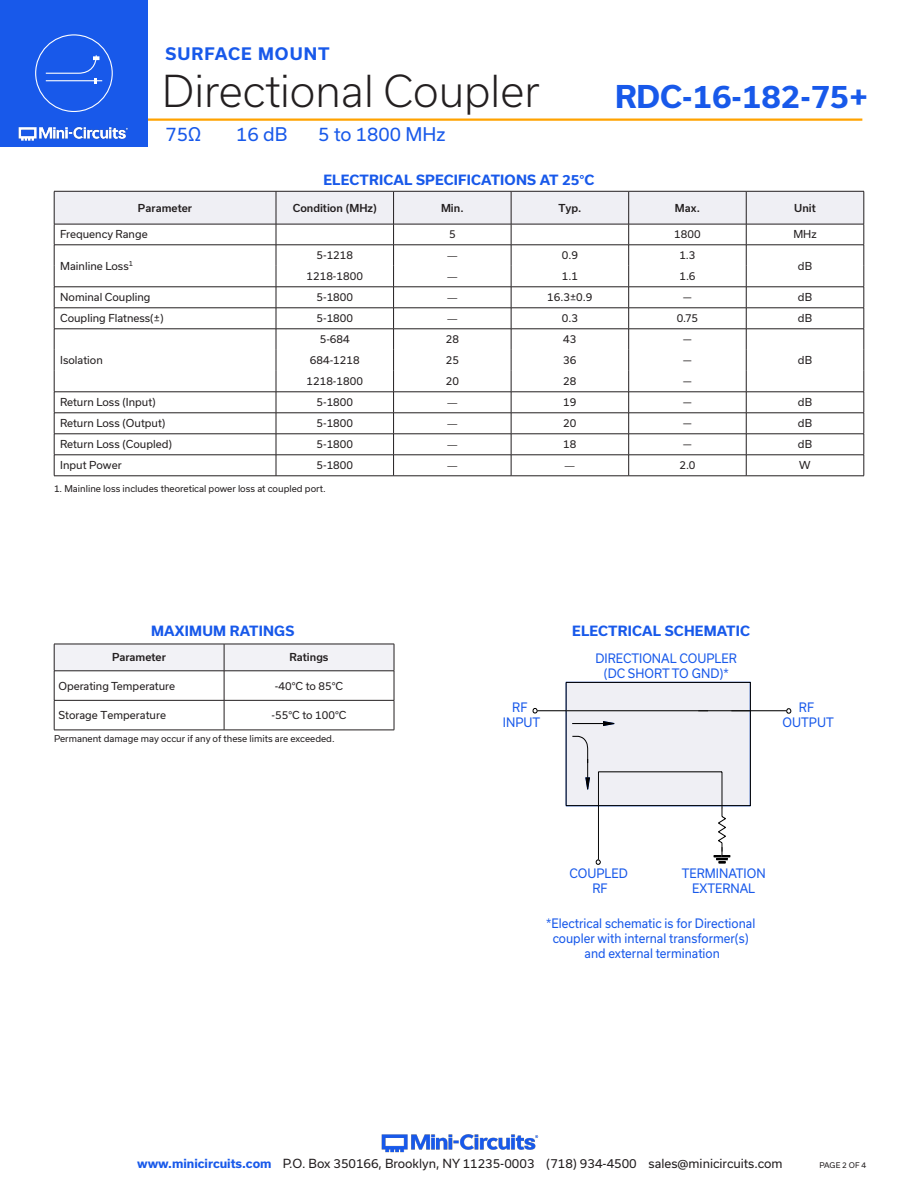
<style>
.page{position:relative;width:918px;height:1188px;background:#fff}
.page>*{position:absolute;margin:0;border:0;box-sizing:border-box;transform-origin:0 0}
.t1{font:300 42px "Usual";color:#231f20}
.t2{font:700 30px "Usual";color:#1859ea}
.t3{font:18px "Usual";color:#1859ea}
.t4{font:700 16.5px "Usual";letter-spacing:.065em;color:#1859ea}
.Blue_Headers{font:700 13.5px "Usual";letter-spacing:.015em;color:#1859ea}
.t5{font:12.45px/15px "Usual";color:#1859ea;text-align:center;scale:.93 1}
.t6{font:12px "Usual";color:#231f20}
.Table_Body_Center{font:10.5px "Usual";color:#231f20}
.Table_Body_Left_Just{font:10.5px "Usual";color:#231f20}
.Table_Header_Center{font:500 10.5px "Usual";color:#231f20}
.t7{font:10.5px "Myriad Pro";color:#231f20}
.Notes{font:9px "Usual";color:#231f20}
.t8{font:7.5px "Usual";color:#231f20}
.s1{font-weight:700;color:#1859ea}
</style>
<div class="page">
<hr style="left:130px;top:118px;width:732px;height:3px;background:#ffa300">
<div style="left:0;top:0;width:147px;height:147px;background:#1859ea"></div>
<hr style="left:917px;top:0;width:1px;height:147px;background:#1859ea">
<img style="left:18px;top:126px;width:110px;height:15px">
<div style="left:35px;top:34px;width:78px;height:78px;border:1px solid #fff;border-radius:50%"></div>
<hr style="left:46px;top:80px;width:56px;height:1px;background:#fff">
<svg style="left:45px;top:55px;width:54px;height:28px"></svg>
<img style="left:381px;top:1134px;width:158px;height:19px">
<hr style="left:629px;top:476px;width:117px;height:1px;background:#231f20">
<svg style="left:54px;top:191px;width:811px;height:285px"></svg>
<hr style="left:54px;top:476px;width:222px;height:1px;background:#231f20">
<hr style="left:276px;top:476px;width:118px;height:1px;background:#231f20">
<hr style="left:394px;top:476px;width:117px;height:1px;background:#231f20">
<hr style="left:511px;top:476px;width:118px;height:1px;background:#231f20">
<hr style="left:746px;top:476px;width:118px;height:1px;background:#231f20">
<svg style="left:54px;top:644px;width:341px;height:86px"></svg>
<hr style="left:54px;top:730px;width:170px;height:1px;background:#231f20">
<hr style="left:224px;top:730px;width:170px;height:1px;background:#231f20">
<svg style="left:532px;top:681px;width:260px;height:184px"></svg>
<h3 class="t4" style="left:166px;top:45px;width:166px">SURFACE MOUNT</h3>
<h1 class="t1" style="left:162px;top:67px;width:379px">Directional Coupler</h1>
<h3 class="t3" style="left:166px;top:124px;width:37px">75Ω</h3>
<h3 class="t3" style="left:236px;top:124px;width:53px">16 dB</h3>
<h3 class="t3" style="left:318px;top:124px;width:129px">5 to 1800 MHz</h3>
<p class="Blue_Headers" style="left:323px;top:172px;width:273px">ELECTRICAL SPECIFICATIONS AT 25°C</p>
<h2 class="t2" style="left:615px;top:79px;width:254px">RDC-16-182-75+</h2>
<p class="Table_Header_Center" style="left:138px;top:202px;width:56px">Parameter</p>
<p class="Table_Header_Center" style="left:293px;top:202px;width:85px">Condition (MHz)</p>
<p class="Table_Header_Center" style="left:441px;top:202px;width:24px">Min.</p>
<p class="Table_Header_Center" style="left:558px;top:202px;width:25px">Typ.</p>
<p class="Table_Header_Center" style="left:675px;top:202px;width:26px">Max.</p>
<p class="Table_Header_Center" style="left:794px;top:202px;width:23px">Unit</p>
<p class="Table_Body_Left_Just" style="left:60px;top:228px;width:89px">Frequency Range</p>
<p class="Table_Body_Center" style="left:449px;top:228px;width:8px">5</p>
<p class="Table_Body_Center" style="left:674px;top:228px;width:28px">1800</p>
<p class="Table_Body_Center" style="left:793px;top:228px;width:25px">MHz</p>
<p class="Table_Body_Left_Just" style="left:60px;top:260px;width:74px">Mainline Loss<sup>1</sup></p>
<p class="Table_Body_Center" style="left:316px;top:249px;width:38px">5-1218</p>
<p class="t7" style="left:447px;top:249px;width:12px">—</p>
<p class="Table_Body_Center" style="left:562px;top:249px;width:18px">0.9</p>
<p class="Table_Body_Center" style="left:679px;top:249px;width:18px">1.3</p>
<p class="Table_Body_Center" style="left:798px;top:260px;width:16px">dB</p>
<p class="Table_Body_Center" style="left:307px;top:270px;width:58px">1218-1800</p>
<p class="t7" style="left:447px;top:270px;width:12px">—</p>
<p class="Table_Body_Center" style="left:562px;top:270px;width:18px">1.1</p>
<p class="Table_Body_Center" style="left:679px;top:270px;width:18px">1.6</p>
<p class="Table_Body_Left_Just" style="left:60px;top:291px;width:92px">Nominal Coupling</p>
<p class="Table_Body_Center" style="left:316px;top:291px;width:38px">5-1800</p>
<p class="t7" style="left:447px;top:291px;width:12px">—</p>
<p class="Table_Body_Center" style="left:547px;top:291px;width:47px">16.3±0.9</p>
<p class="Table_Body_Center" style="left:683px;top:291px;width:10px">—</p>
<p class="Table_Body_Center" style="left:798px;top:291px;width:16px">dB</p>
<p class="Table_Body_Left_Just" style="left:60px;top:312px;width:105px">Coupling Flatness(±)</p>
<p class="Table_Body_Center" style="left:316px;top:312px;width:38px">5-1800</p>
<p class="t7" style="left:447px;top:312px;width:12px">—</p>
<p class="Table_Body_Center" style="left:562px;top:312px;width:18px">0.3</p>
<p class="Table_Body_Center" style="left:677px;top:312px;width:23px">0.75</p>
<p class="Table_Body_Center" style="left:798px;top:312px;width:16px">dB</p>
<p class="Table_Body_Left_Just" style="left:60px;top:354px;width:44px">Isolation</p>
<p class="Table_Body_Center" style="left:320px;top:333px;width:31px">5-684</p>
<p class="Table_Body_Center" style="left:446px;top:333px;width:15px">28</p>
<p class="Table_Body_Center" style="left:563px;top:333px;width:15px">43</p>
<p class="Table_Body_Center" style="left:683px;top:333px;width:10px">—</p>
<p class="Table_Body_Center" style="left:310px;top:354px;width:51px">684-1218</p>
<p class="Table_Body_Center" style="left:446px;top:354px;width:15px">25</p>
<p class="Table_Body_Center" style="left:563px;top:354px;width:15px">36</p>
<p class="Table_Body_Center" style="left:683px;top:354px;width:10px">—</p>
<p class="Table_Body_Center" style="left:798px;top:354px;width:16px">dB</p>
<p class="Table_Body_Center" style="left:307px;top:375px;width:58px">1218-1800</p>
<p class="Table_Body_Center" style="left:446px;top:375px;width:15px">20</p>
<p class="Table_Body_Center" style="left:563px;top:375px;width:15px">28</p>
<p class="Table_Body_Center" style="left:683px;top:375px;width:10px">—</p>
<p class="Table_Body_Left_Just" style="left:60px;top:396px;width:97px">Return Loss (Input)</p>
<p class="Table_Body_Center" style="left:316px;top:396px;width:38px">5-1800</p>
<p class="t7" style="left:447px;top:396px;width:12px">—</p>
<p class="Table_Body_Center" style="left:563px;top:396px;width:15px">19</p>
<p class="Table_Body_Center" style="left:683px;top:396px;width:10px">—</p>
<p class="Table_Body_Center" style="left:798px;top:396px;width:16px">dB</p>
<p class="Table_Body_Left_Just" style="left:60px;top:417px;width:107px">Return Loss (Output)</p>
<p class="Table_Body_Center" style="left:316px;top:417px;width:38px">5-1800</p>
<p class="t7" style="left:447px;top:417px;width:12px">—</p>
<p class="Table_Body_Center" style="left:563px;top:417px;width:15px">20</p>
<p class="Table_Body_Center" style="left:683px;top:417px;width:10px">—</p>
<p class="Table_Body_Center" style="left:798px;top:417px;width:16px">dB</p>
<p class="Table_Body_Left_Just" style="left:60px;top:438px;width:113px">Return Loss (Coupled)</p>
<p class="Table_Body_Center" style="left:316px;top:438px;width:38px">5-1800</p>
<p class="t7" style="left:447px;top:438px;width:12px">—</p>
<p class="Table_Body_Center" style="left:563px;top:438px;width:15px">18</p>
<p class="Table_Body_Center" style="left:683px;top:438px;width:10px">—</p>
<p class="Table_Body_Center" style="left:798px;top:438px;width:16px">dB</p>
<p class="Table_Body_Left_Just" style="left:60px;top:459px;width:63px">Input Power</p>
<p class="Table_Body_Center" style="left:316px;top:459px;width:38px">5-1800</p>
<p class="t7" style="left:447px;top:459px;width:12px">—</p>
<p class="t7" style="left:565px;top:459px;width:12px">—</p>
<p class="Table_Body_Center" style="left:679px;top:459px;width:18px">2.0</p>
<p class="Table_Body_Center" style="left:799px;top:459px;width:13px">W</p>
<p class="Notes" style="left:54px;top:484px;width:273px">1. Mainline loss includes theoretical power loss at coupled port.</p>
<p class="Blue_Headers" style="left:151px;top:623px;width:145px">MAXIMUM RATINGS</p>
<p class="Table_Header_Center" style="left:112px;top:651px;width:55px">Parameter</p>
<p class="Table_Header_Center" style="left:290px;top:651px;width:40px">Ratings</p>
<p class="Table_Body_Left_Just" style="left:58px;top:680px;width:118px">Operating Temperature</p>
<p class="Table_Body_Center" style="left:275px;top:680px;width:70px">-40°C to 85°C</p>
<p class="Table_Body_Left_Just" style="left:58px;top:709px;width:109px">Storage Temperature</p>
<p class="Table_Body_Center" style="left:272px;top:709px;width:76px">-55°C to 100°C</p>
<p class="Notes" style="left:54px;top:733px;width:282px">Permanent damage may occur if any of these limits are exceeded.</p>
<p class="Blue_Headers" style="left:572px;top:623px;width:179px">ELECTRICAL SCHEMATIC</p>
<p class="t5" style="left:596px;top:651px;width:153px">DIRECTIONAL COUPLER (DC SHORT TO GND)*</p>
<p class="t5" style="left:503px;top:700px;width:42px">RF<br>INPUT</p>
<p class="t5" style="left:783px;top:699px;width:57px">RF<br>OUTPUT</p>
<p class="t5" style="left:569px;top:866px;width:64px">COUPLED<br>RF</p>
<p class="t5" style="left:682px;top:866px;width:92px">TERMINATION<br>EXTERNAL</p>
<p class="t5" style="left:546px;top:916px;width:226px">*Electrical schematic is for Directional coupler with internal transformer(s) and external termination</p>
<p class="t6" style="left:137px;top:1157px;width:647px"><span class="s1">www.minicircuits.com</span> P.O. Box 350166, Brooklyn, NY 11235-0003 (718) 934-4500 sales@minicircuits.com</p>
<p class="t8" style="left:819px;top:1161px;width:48px">PAGE 2 OF 4</p>
</div>
